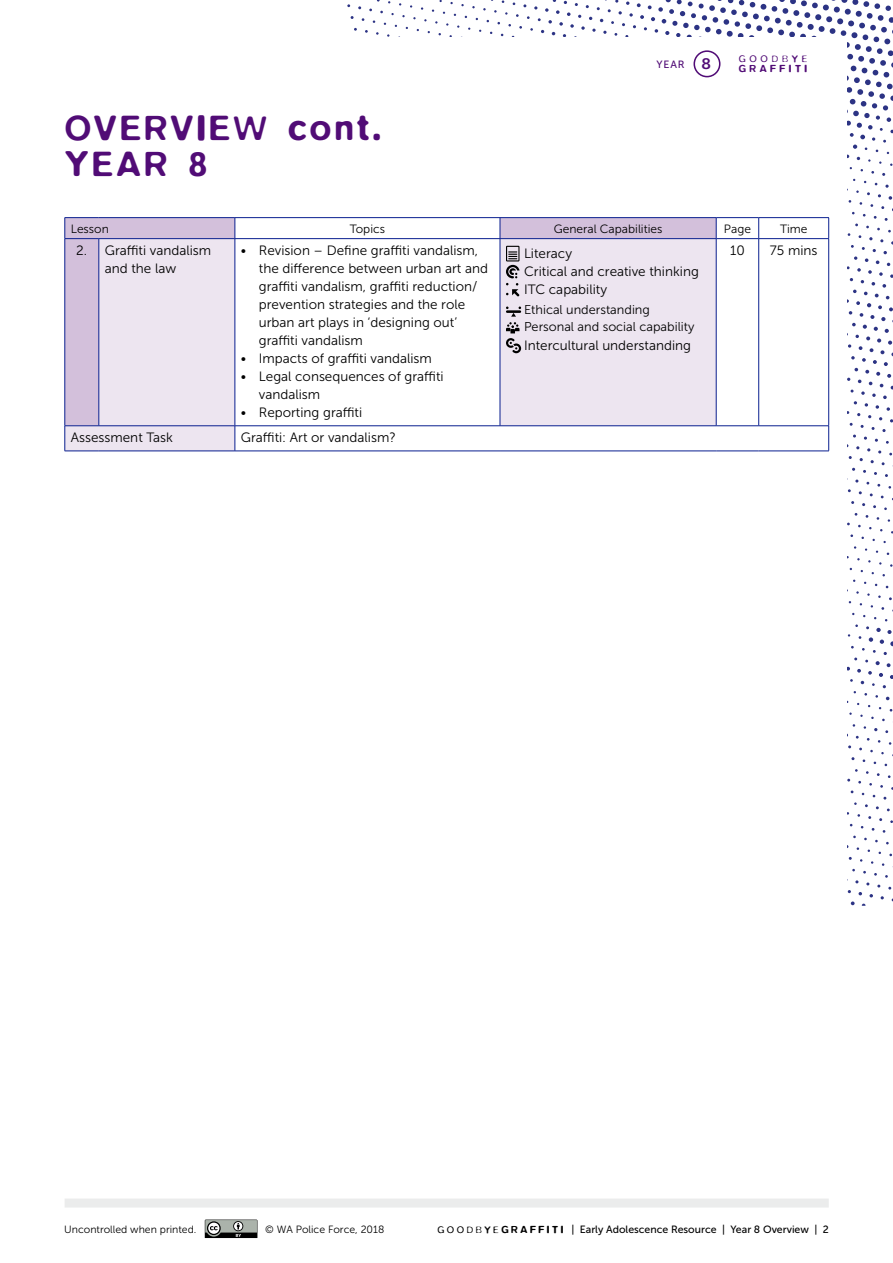
<style>
.page{position:relative;width:893px;height:1263px;background:#fff}
.page>*{position:absolute;margin:0;border:0;box-sizing:border-box;transform-origin:0 0}
.t1{font:500 36px/36px "Blur";letter-spacing:.1em;color:#510c76}
.t2{font:13.5px/18px "Museo Sans 300";color:#000}
.t3{font:12.75px/16.8px "Museo Sans 300";color:#000}
.t4{font:12px "Museo Sans 300";color:#000}
.t5{font:10.5px "Museo Sans 500";color:#000}
.t6{font:10.5px "Museo Sans 300";color:#000}
.t7{font:500 10.5px "Blur";letter-spacing:.34em;color:#510c76}
.t8{font:300 10.5px "Blur";letter-spacing:.365em;color:#510c76}
.t9{font:10.5px "Museo Sans 500";color:#510c76}
.s1{font-family:"Klinic Slab";font-weight:700;font-size:17.55px}
.s2{font-family:"Blur";font-weight:300}
.s3{font-family:"Blur";font-weight:500}
</style>
<div class="page">
<svg style="left:66px;top:218px;width:280px;height:20px;fill:#d3c0db"></svg>
<svg style="left:66px;top:239px;width:280px;height:212px;fill:#ede5f0"></svg>
<svg style="left:65px;top:218px;width:1px;height:20px"></svg>
<hr style="left:65px;top:217px;width:34px;height:1px;background:#0a1f8f">
<hr style="left:99px;top:217px;width:136px;height:1px;background:#0a1f8f">
<svg style="left:235px;top:218px;width:1px;height:20px"></svg>
<hr style="left:235px;top:217px;width:265px;height:1px;background:#0a1f8f">
<hr style="left:65px;top:239px;width:1px;height:187px;background:#0a1f8f">
<svg style="left:65px;top:426px;width:1px;height:25px"></svg>
<hr style="left:65px;top:238px;width:34px;height:1px;background:#0a1f8f">
<hr style="left:99px;top:238px;width:136px;height:1px;background:#0a1f8f">
<hr style="left:65px;top:425px;width:34px;height:1px;background:#0a1f8f">
<hr style="left:99px;top:425px;width:136px;height:1px;background:#0a1f8f">
<hr style="left:65px;top:451px;width:34px;height:1px;background:#0a1f8f">
<hr style="left:99px;top:451px;width:136px;height:1px;background:#0a1f8f">
<hr style="left:99px;top:239px;width:1px;height:187px;background:#0a1f8f">
<hr style="left:235px;top:239px;width:1px;height:187px;background:#0a1f8f">
<svg style="left:235px;top:426px;width:1px;height:25px"></svg>
<hr style="left:235px;top:238px;width:265px;height:1px;background:#0a1f8f">
<hr style="left:235px;top:425px;width:265px;height:1px;background:#0a1f8f">
<hr style="left:235px;top:451px;width:265px;height:1px;background:#0a1f8f">
<svg style="left:346px;top:0;width:547px;height:906px"></svg>
<div style="left:693px;top:50px;width:27px;height:27px;border:2px solid #510c76;border-radius:50%"></div>
<div style="left:65px;top:1198px;width:764px;height:9px;background:#ebecec"></div>
<svg style="left:205px;top:1219px;width:52px;height:19px"></svg>
<h1 class="t1" style="left:65px;top:110px;width:317px">OVERVIEW cont.<br>YEAR 8</h1>
<p class="t9" style="left:657px;top:58px;width:56px">YEAR <span class="s1">8</span></p>
<p class="t8" style="left:739px;top:53px;width:70px">GOODBYE</p>
<p class="t7" style="left:739px;top:63px;width:70px">GRAFFITI</p>
<p class="t4" style="left:71px;top:222px;width:40px">Lesson</p>
<p class="t4" style="left:350px;top:222px;width:37px">Topics</p>
<p class="t4" style="left:554px;top:222px;width:110px">General Capabilities</p>
<p class="t4" style="left:724px;top:222px;width:29px">Page</p>
<p class="t4" style="left:780px;top:222px;width:29px">Time</p>
<p class="t2" style="left:76px;top:241px;width:136px;text-align:center">2. Graffiti vandalism and the law</p>
<p class="t2" style="left:259px;top:241px;width:231px;text-indent:-18px">• Revision – Define graffiti vandalism, the difference between urban art and graffiti vandalism, graffiti reduction/ prevention strategies and the role urban art plays in ‘designing out’ graffiti vandalism</p>
<p class="t2" style="left:241px;top:349px;width:192px">• Impacts of graffiti vandalism</p>
<p class="t2" style="left:259px;top:367px;width:186px;text-indent:-18px">• Legal consequences of graffiti vandalism</p>
<p class="t2" style="left:241px;top:403px;width:123px">• Reporting graffiti</p>
<p class="t2" style="left:730px;top:241px;width:16px">10</p>
<p class="t2" style="left:770px;top:241px;width:49px">75 mins</p>
<p class="t2" style="left:524px;top:245px;width:176px">Literacy<br>Critical and creative thinking<br>ITC capability</p>
<p class="t3" style="left:524px;top:302px;width:172px">Ethical understanding<br>Personal and social capability</p>
<p class="t2" style="left:524px;top:337px;width:168px">Intercultural understanding</p>
<p class="t2" style="left:71px;top:428px;width:104px">Assessment Task</p>
<p class="t2" style="left:241px;top:428px;width:156px">Graffiti: Art or vandalism?</p>
<p class="t6" style="left:64px;top:1224px;width:134px">Uncontrolled when printed.</p>
<p class="t6" style="left:265px;top:1224px;width:121px">© WA Police Force, 2018</p>
<p class="t5" style="left:437px;top:1223px;width:393px"><span class="s2">G O O D B Y E</span> <span class="s3">G R A F F I T I</span> | Early Adolescence Resource | Year 8 Overview | 2</p>
</div>
